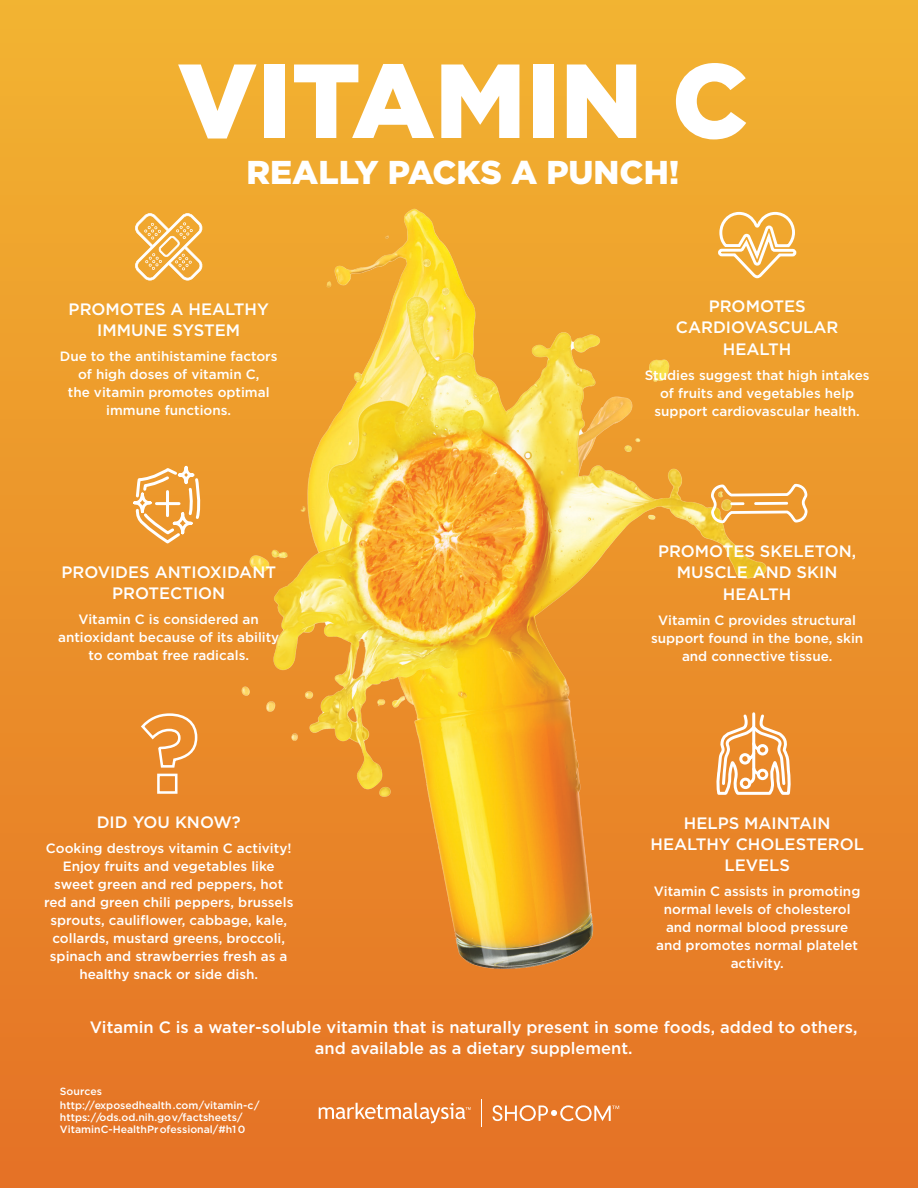
<style>
.page{position:relative;width:918px;height:1188px;background:#fff}
.page>*{position:absolute;margin:0;border:0;box-sizing:border-box;transform-origin:0 0}
.t1{font:900 105px "Gotham";color:#fff}
.t2{font:900 33px "Gotham";color:#fff}
.t3{font:500 16.5px/21.3px "Gotham";color:#fff;text-align:center}
.t4{font:500 13.5px/18px "Gotham";color:#fff;text-align:center}
.t5{font:500 10.5px/13.5px "Gotham";color:#fff}
</style>
<div class="page">
<div style="left:0;top:0;width:918px;height:1188px;background:linear-gradient(to bottom,#f2b331,#e47125)"></div>
<img style="left:169px;top:204px;width:617px;height:774px">
<svg style="left:135px;top:213px;width:68px;height:68px;background:#f3bc64"></svg>
<svg style="left:717px;top:210px;width:81px;height:70px"></svg>
<svg style="left:139px;top:712px;width:60px;height:83px;background:#ec9a47"></svg>
<svg style="left:710px;top:483px;width:98px;height:510px;background:#ea9134"></svg>
<div style="left:757px;top:744px;width:11px;height:12px;border:3px solid #fff;border-radius:50%"></div>
<svg style="left:132px;top:464px;width:69px;height:82px"></svg>
<svg style="left:481px;top:1099px;width:1px;height:28px"></svg>
<svg style="left:493px;top:1105px;width:126px;height:16px"></svg>
<svg style="left:319px;top:1103px;width:152px;height:20px;background:#eb975c"></svg>
<p class="t1" style="left:177px;top:37px;width:573px">VITAMIN C</p>
<p class="t2" style="left:246px;top:152px;width:435px">REALLY PACKS A PUNCH!</p>
<p class="t3" style="left:69px;top:298px;width:202px">PROMOTES A HEALTHY<br>IMMUNE SYSTEM</p>
<p class="t4" style="left:60px;top:347px;width:219px">Due to the antihistamine factors of high doses of vitamin C,<br>the vitamin promotes optimal immune functions.</p>
<p class="t3" style="left:61px;top:560px;width:216px">PROVIDES ANTIOXIDANT<br>PROTECTION</p>
<p class="t4" style="left:58px;top:610px;width:223px">Vitamin C is considered an antioxidant because of its ability to combat free radicals.</p>
<p class="t3" style="left:97px;top:811px;width:146px">DID YOU KNOW?</p>
<p class="t4" style="left:44px;top:838px;width:251px">Cooking destroys vitamin C activity!<br>Enjoy fruits and vegetables like sweet green and red peppers, hot red and green chili peppers, brussels sprouts, cauliflower, cabbage, kale, collards, mustard greens, broccoli, spinach and strawberries fresh as a healthy snack or side dish.</p>
<p class="t3" style="left:676px;top:295px;width:164px">PROMOTES<br>CARDIOVASCULAR<br>HEALTH</p>
<p class="t4" style="left:645px;top:366px;width:227px">Studies suggest that high intakes of fruits and vegetables help support cardiovascular health.</p>
<p class="t3" style="left:658px;top:540px;width:200px">PROMOTES SKELETON,<br>MUSCLE AND SKIN<br>HEALTH</p>
<p class="t4" style="left:651px;top:610px;width:214px">Vitamin C provides structural support found in the bone, skin and connective tissue.</p>
<p class="t3" style="left:650px;top:812px;width:215px">HELPS MAINTAIN<br>HEALTHY CHOLESTEROL<br>LEVELS</p>
<p class="t4" style="left:654px;top:882px;width:208px">Vitamin C assists in promoting normal levels of cholesterol and normal blood pressure and promotes normal platelet activity.</p>
<p class="t3" style="left:90px;top:1016px;width:769px">Vitamin C is a water-soluble vitamin that is naturally present in some foods, added to others, and available as a dietary supplement.</p>
<p class="t5" style="left:60px;top:1084px;width:201px">Sources http://exposedhealth.com/vitamin-c/</p>
<p class="t5" style="left:60px;top:1111px;width:187px;line-height:12px">https://ods.od.nih.gov/factsheets/<br>VitaminC-HealthProfessional/#h10</p>
</div>
